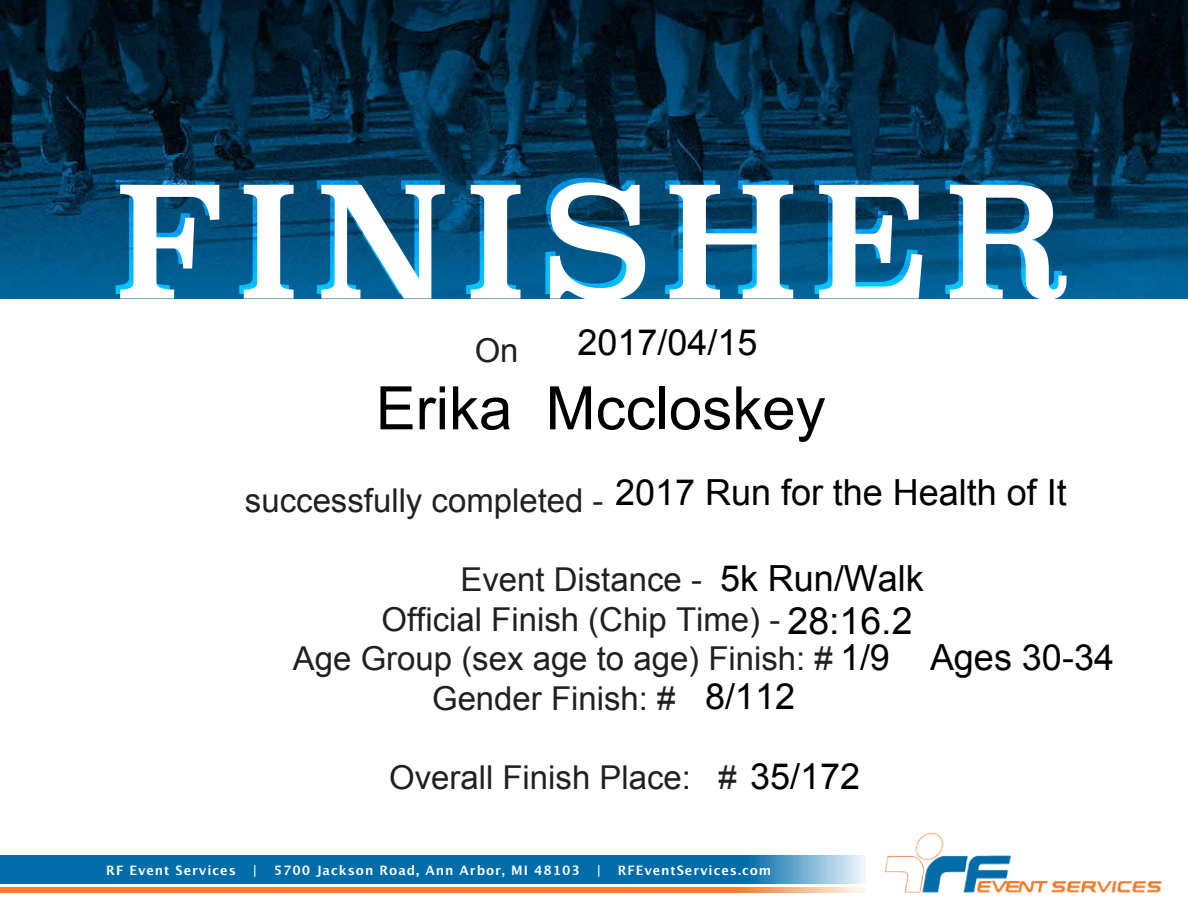
<style>
.page{position:relative;width:1188px;height:918px;background:#fff}
.page>*{position:absolute;margin:0;border:0;box-sizing:border-box;transform-origin:0 0}
.t1{font:153px "Superclarendon";letter-spacing:.1em;color:#fff}
.t2{font:60px "Arial";color:#000}
.t3{font:37.5px "Arial";color:#000}
.t4{font:36px "Arial";color:#000}
.t5{font:32.85px "Arial";color:#221f20}
.t6{font:700 13.05px "Lucida Grande";letter-spacing:.075em;color:#fff}
.s1{font-size:36px;color:#000}
</style>
<div class="page">
<img style="left:0;top:0;width:1188px;height:298px">
<img style="left:884px;top:832px;width:278px;height:61px">
<svg style="left:0;top:856px;width:865px;height:27px;background:#1076ae"></svg>
<svg style="left:0;top:887px;width:865px;height:5px;background:#f48739"></svg>
<h1 class="t1" style="left:110px;top:135px;width:957px">FINISHER</h1>
<p class="t5" style="left:475px;top:328px;width:45px">On</p>
<p class="t4" style="left:578px;top:323px;width:182px">2017/04/15</p>
<h2 class="t2" style="left:376px;top:375px;width:451px">Erika Mccloskey</h2>
<p class="t5" style="left:245px;top:479px;width:360px">successfully completed -</p>
<p class="t4" style="left:615px;top:473px;width:453px">2017 Run for the Health of It</p>
<p class="t4" style="left:720px;top:558px;width:205px">5k Run/Walk</p>
<p class="t5" style="left:460px;top:558px;width:243px">Event Distance -</p>
<p class="t5" style="left:382px;top:598px;width:400px">Official Finish (Chip Time) -</p>
<p class="t5" style="left:293px;top:637px;width:599px">Age Group (sex age to age) Finish: # <span class="s1">1/9</span></p>
<p class="t5" style="left:432px;top:677px;width:245px">Gender Finish: #</p>
<p class="t3" style="left:788px;top:600px;width:127px">28:16.2</p>
<p class="t4" style="left:930px;top:638px;width:186px">Ages 30-34</p>
<p class="t4" style="left:705px;top:677px;width:92px">8/112</p>
<p class="t5" style="left:389px;top:756px;width:472px">Overall Finish Place: # <span class="s1">35/172</span></p>
<p class="t6" style="left:106px;top:860px;width:131px">RF Event Services</p>
<p class="t6" style="left:252px;top:860px;width:6px">|</p>
<p class="t6" style="left:274px;top:860px;width:308px">5700 Jackson Road, Ann Arbor, MI 48103</p>
<p class="t6" style="left:596px;top:860px;width:6px">|</p>
<p class="t6" style="left:618px;top:860px;width:155px">RFEventServices.com</p>
</div>
